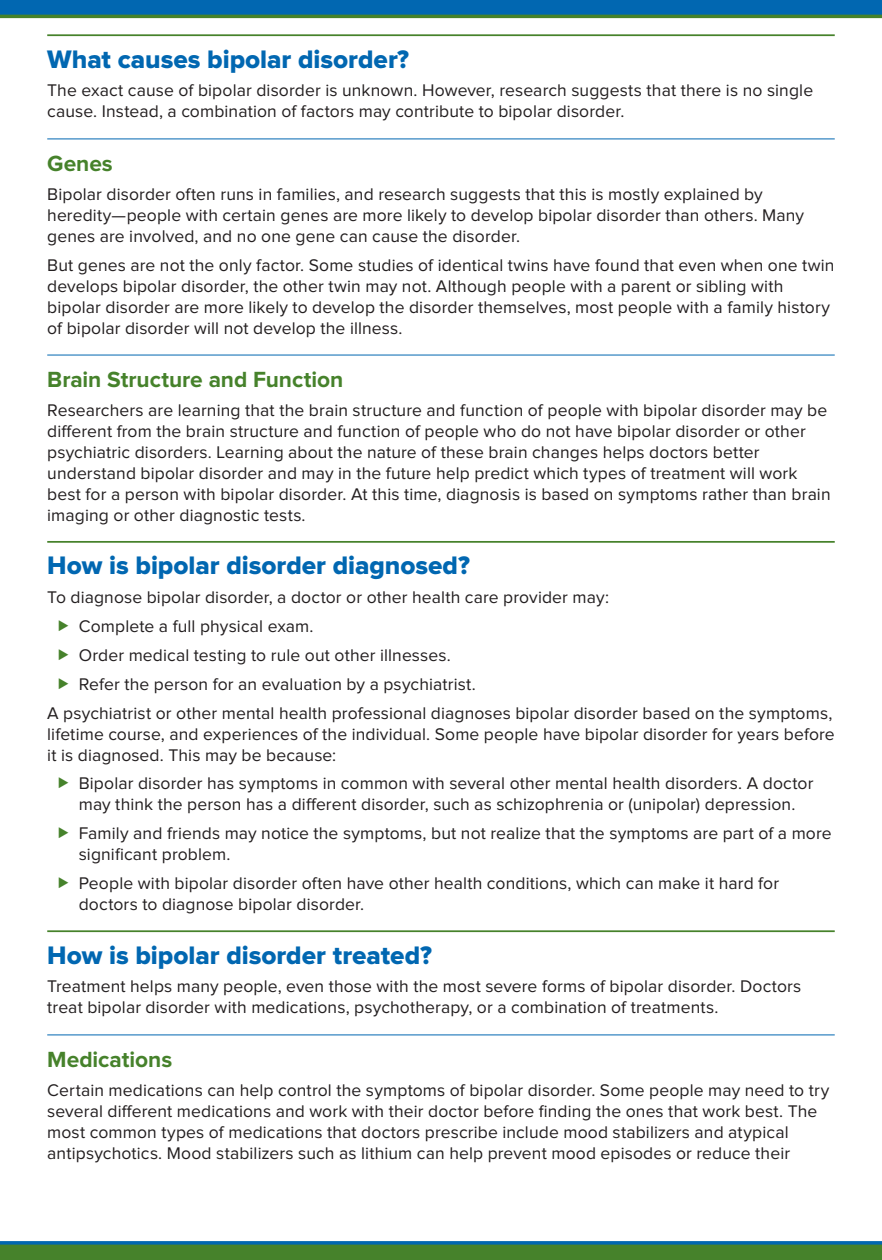
<style>
.page{position:relative;width:882px;height:1260px;background:#fff}
.page>*{position:absolute;margin:0;border:0;box-sizing:border-box;transform-origin:0 0}
.t1{font:26.25px "Proxima Nova Extrabld";color:#0167b1}
.t2{font:700 22.75px "Proxima Nova";letter-spacing:-.005em;color:#46822b}
.t3{font:17.5px/21px "Proxima Nova";letter-spacing:.005em;color:#231f20}
</style>
<div class="page">
<hr style="left:47px;top:34px;width:788px;height:2px;background:#46822b">
<hr style="left:47px;top:138px;width:788px;height:1px;background:#0167b1">
<hr style="left:47px;top:355px;width:788px;height:1px;background:#0167b1">
<hr style="left:47px;top:541px;width:788px;height:2px;background:#46822b">
<hr style="left:47px;top:930px;width:788px;height:2px;background:#46822b">
<hr style="left:47px;top:1034px;width:788px;height:1px;background:#0167b1">
<div style="left:0;top:0;width:882px;height:16px;background:#0167b1"></div>
<div style="left:0;top:1244px;width:882px;height:16px;background:#46822b"></div>
<svg style="left:0;top:1241px;width:881px;height:4px;background:#0d6da5"></svg>
<hr style="left:0;top:15px;width:882px;height:3px;background:#46822b">
<h2 class="t1" style="left:47px;top:47px;width:363px">What causes bipolar disorder?</h2>
<p class="t3" style="left:47px;top:81px;width:767px">The exact cause of bipolar disorder is unknown. However, research suggests that there is no single cause. Instead, a combination of factors may contribute to bipolar disorder.</p>
<h3 class="t2" style="left:47px;top:153px;width:67px">Genes</h3>
<p class="t3" style="left:47px;top:184px;width:758px">Bipolar disorder often runs in families, and research suggests that this is mostly explained by heredity—people with certain genes are more likely to develop bipolar disorder than others. Many genes are involved, and no one gene can cause the disorder.</p>
<p class="t3" style="left:47px;top:255px;width:789px">But genes are not the only factor. Some studies of identical twins have found that even when one twin develops bipolar disorder, the other twin may not. Although people with a parent or sibling with bipolar disorder are more likely to develop the disorder themselves, most people with a family history of bipolar disorder will not develop the illness.</p>
<h3 class="t2" style="left:47px;top:369px;width:298px">Brain Structure and Function</h3>
<p class="t3" style="left:47px;top:400px;width:785px">Researchers are learning that the brain structure and function of people with bipolar disorder may be different from the brain structure and function of people who do not have bipolar disorder or other psychiatric disorders. Learning about the nature of these brain changes helps doctors better understand bipolar disorder and may in the future help predict which types of treatment will work best for a person with bipolar disorder. At this time, diagnosis is based on symptoms rather than brain imaging or other diagnostic tests.</p>
<h2 class="t1" style="left:47px;top:553px;width:424px">How is bipolar disorder diagnosed?</h2>
<p class="t3" style="left:47px;top:588px;width:563px">To diagnose bipolar disorder, a doctor or other health care provider may:</p>
<p class="t3" style="left:79px;top:616px;width:236px">Complete a full physical exam.</p>
<p class="t3" style="left:79px;top:645px;width:374px">Order medical testing to rule out other illnesses.</p>
<p class="t3" style="left:79px;top:674px;width:399px">Refer the person for an evaluation by a psychiatrist.</p>
<p class="t3" style="left:47px;top:703px;width:789px">A psychiatrist or other mental health professional diagnoses bipolar disorder based on the symptoms, lifetime course, and experiences of the individual. Some people have bipolar disorder for years before it is diagnosed. This may be because:</p>
<p class="t3" style="left:79px;top:774px;width:736px">Bipolar disorder has symptoms in common with several other mental health disorders. A doctor may think the person has a different disorder, such as schizophrenia or (unipolar) depression.</p>
<p class="t3" style="left:79px;top:824px;width:754px">Family and friends may notice the symptoms, but not realize that the symptoms are part of a more significant problem.</p>
<p class="t3" style="left:79px;top:874px;width:702px">People with bipolar disorder often have other health conditions, which can make it hard for doctors to diagnose bipolar disorder.</p>
<h2 class="t1" style="left:47px;top:943px;width:386px">How is bipolar disorder treated?</h2>
<p class="t3" style="left:47px;top:977px;width:756px">Treatment helps many people, even those with the most severe forms of bipolar disorder. Doctors treat bipolar disorder with medications, psychotherapy, or a combination of treatments.</p>
<h3 class="t2" style="left:47px;top:1049px;width:127px">Medications</h3>
<p class="t3" style="left:47px;top:1080px;width:784px">Certain medications can help control the symptoms of bipolar disorder. Some people may need to try several different medications and work with their doctor before finding the ones that work best. The most common types of medications that doctors prescribe include mood stabilizers and atypical antipsychotics. Mood stabilizers such as lithium can help prevent mood episodes or reduce their</p>
</div>
